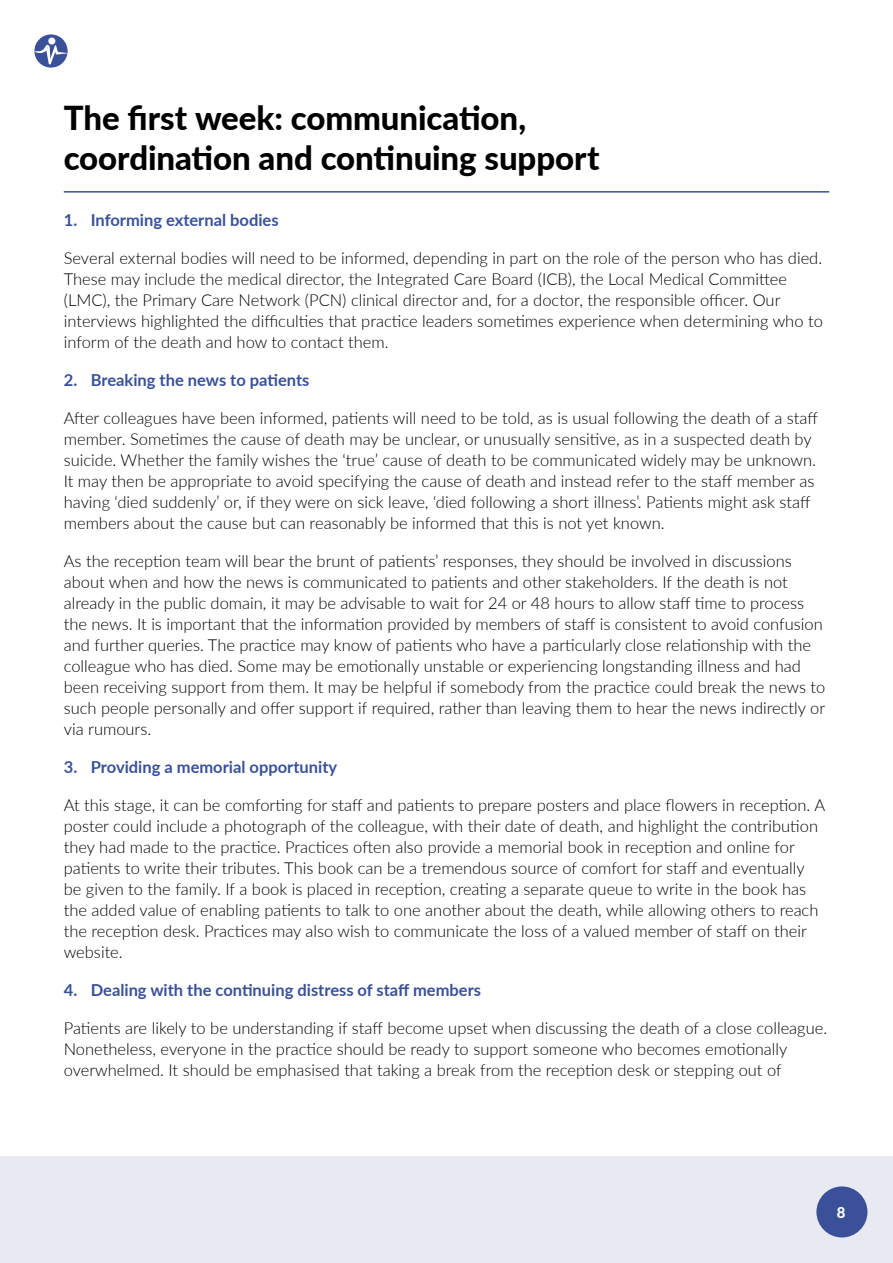
<style>
.page{position:relative;width:893px;height:1263px;background:#fff}
.page>*{position:absolute;margin:0;border:0;box-sizing:border-box;transform-origin:0 0}
.t1{font:800 33px/39.6px "Lato";letter-spacing:-.005em;color:#000}
.t2{font:300 16.5px/21px "Lato";color:#000}
.t3{font:700 16.5px "Lato";color:#3a519a}
.t4{font:800 15px "Lato";color:#fff}
</style>
<div class="page">
<svg style="left:34px;top:34px;width:34px;height:34px"></svg>
<svg style="left:34px;top:43px;width:34px;height:22px"></svg>
<div style="left:48px;top:38px;width:7px;height:7px;background:#fff;border-radius:50%"></div>
<div style="left:0;top:1157px;width:893px;height:106px;background:#e9e9f2"></div>
<div style="left:816px;top:1186px;width:51px;height:51px;background:#3a519a;border-radius:50%"></div>
<hr style="left:64px;top:191px;width:765px;height:2px;background:#3a519a">
<p class="t1" style="left:64px;top:97px;width:537px">The first week: communication, coordination and continuing support</p>
<p class="t3" style="left:64px;top:208px;width:216px">1. Informing external bodies</p>
<p class="t2" style="left:64px;top:247px;width:761px">Several external bodies will need to be informed, depending in part on the role of the person who has died.<br>These may include the medical director, the Integrated Care Board (ICB), the Local Medical Committee (LMC), the Primary Care Network (PCN) clinical director and, for a doctor, the responsible officer. Our interviews highlighted the difficulties that practice leaders sometimes experience when determining who to inform of the death and how to contact them.</p>
<p class="t3" style="left:64px;top:368px;width:247px">2. Breaking the news to patients</p>
<p class="t2" style="left:64px;top:407px;width:756px">After colleagues have been informed, patients will need to be told, as is usual following the death of a staff member. Sometimes the cause of death may be unclear, or unusually sensitive, as in a suspected death by suicide. Whether the family wishes the ‘true’ cause of death to be communicated widely may be unknown.<br>It may then be appropriate to avoid specifying the cause of death and instead refer to the staff member as having ‘died suddenly’ or, if they were on sick leave, ‘died following a short illness’. Patients might ask staff members about the cause but can reasonably be informed that this is not yet known.</p>
<p class="t2" style="left:64px;top:550px;width:763px">As the reception team will bear the brunt of patients’ responses, they should be involved in discussions about when and how the news is communicated to patients and other stakeholders. If the death is not already in the public domain, it may be advisable to wait for 24 or 48 hours to allow staff time to process the news. It is important that the information provided by members of staff is consistent to avoid confusion and further queries. The practice may know of patients who have a particularly close relationship with the colleague who has died. Some may be emotionally unstable or experiencing longstanding illness and had been receiving support from them. It may be helpful if somebody from the practice could break the news to such people personally and offer support if required, rather than leaving them to hear the news indirectly or via rumours.</p>
<p class="t3" style="left:64px;top:755px;width:275px">3. Providing a memorial opportunity</p>
<p class="t2" style="left:64px;top:794px;width:763px">At this stage, it can be comforting for staff and patients to prepare posters and place flowers in reception. A poster could include a photograph of the colleague, with their date of death, and highlight the contribution they had made to the practice. Practices often also provide a memorial book in reception and online for patients to write their tributes. This book can be a tremendous source of comfort for staff and eventually be given to the family. If a book is placed in reception, creating a separate queue to write in the book has the added value of enabling patients to talk to one another about the death, while allowing others to reach the reception desk. Practices may also wish to communicate the loss of a valued member of staff on their website.</p>
<p class="t3" style="left:64px;top:978px;width:419px">4. Dealing with the continuing distress of staff members</p>
<p class="t2" style="left:64px;top:1017px;width:765px">Patients are likely to be understanding if staff become upset when discussing the death of a close colleague.<br>Nonetheless, everyone in the practice should be ready to support someone who becomes emotionally overwhelmed. It should be emphasised that taking a break from the reception desk or stepping out of</p>
<p class="t4" style="left:837px;top:1201px;width:10px">8</p>
</div>
